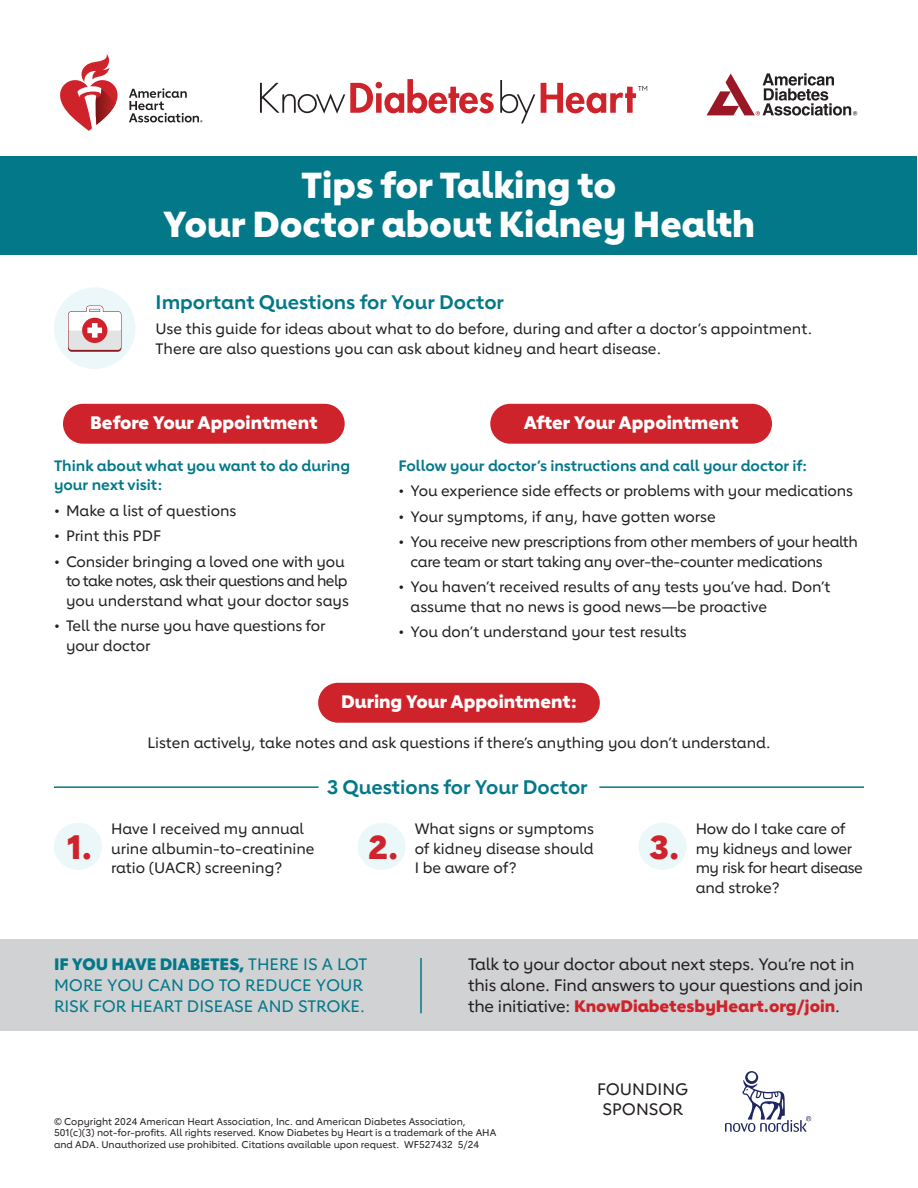
<style>
.page{position:relative;width:918px;height:1188px;background:#fff}
.page>*{position:absolute;margin:0;border:0;box-sizing:border-box;transform-origin:0 0}
.t1{font:800 36px "Lub Dub";color:#fff}
.t2{font:800 33px "Lub Dub";color:#ce232a}
.H2{font:700 19.5px "Lub Dub";color:#037889}
.Body{font:800 18px "Lub Dub";color:#fff}
.CTA{font:500 16.5px/21px "Lub Dub";letter-spacing:-.01em;color:#231f20}
.CTA-2{font:500 16.5px/21px "Lub Dub";color:#037889}
.Body-2{font:500 16.5px/19.5px "Lub Dub";color:#231f20;text-align:center}
.Body-3{font:500 15px/19.5px "Lub Dub";letter-spacing:-.005em;color:#231f20}
.Body-4{font:500 15px/19.5px "Lub Dub";letter-spacing:-.025em;color:#231f20}
.Body-5{font:700 15px/19.5px "Lub Dub";color:#037889}
._10_copyright_med{font:500 9.75px/11.2px "Lub Dub";color:#231f20}
.s1{font-weight:800}
.s2{font-weight:800;color:#ce232a}
</style>
<div class="page">
<div style="left:1px;top:157px;width:916px;height:98px;background:#037889"></div>
<div style="left:54px;top:823px;width:48px;height:47px;background:#ebf7f9;border-radius:50%"></div>
<div style="left:358px;top:823px;width:48px;height:47px;background:#ebf7f9;border-radius:50%"></div>
<div style="left:639px;top:823px;width:48px;height:47px;background:#ebf7f9;border-radius:50%"></div>
<div style="left:54px;top:287px;width:81px;height:82px;background:#ebf7f9;border-radius:50%"></div>
<svg style="left:68px;top:306px;width:53px;height:46px;background:#e5c4c7"></svg>
<div style="left:63px;top:404px;width:282px;height:40px;background:#ce232a;border-radius:20px"></div>
<div style="left:318px;top:683px;width:282px;height:40px;background:#ce232a;border-radius:20px"></div>
<div style="left:490px;top:404px;width:282px;height:40px;background:#ce232a;border-radius:20px"></div>
<hr style="left:54px;top:786px;width:265px;height:2px;background:#037889">
<hr style="left:599px;top:786px;width:265px;height:2px;background:#037889">
<div style="left:0;top:940px;width:918px;height:91px;background:#d1d2d4"></div>
<hr style="left:420px;top:958px;width:2px;height:55px;background:#037889">
<svg style="left:725px;top:1071px;width:86px;height:61px"></svg>
<svg style="left:260px;top:79px;width:234px;height:35px"></svg>
<svg style="left:500px;top:80px;width:35px;height:43px"></svg>
<svg style="left:541px;top:83px;width:106px;height:30px"></svg>
<svg style="left:129px;top:88px;width:73px;height:34px"></svg>
<svg style="left:60px;top:54px;width:58px;height:77px"></svg>
<svg style="left:707px;top:73px;width:150px;height:43px"></svg>
<h1 class="t1" style="left:302px;top:163px;width:316px">Tips for Talking to</h1>
<h1 class="t1" style="left:163px;top:202px;width:594px">Your Doctor about Kidney Health</h1>
<p class="H2" style="left:156px;top:290px;width:350px">Important Questions for Your Doctor</p>
<p class="Body-3" style="left:156px;top:319px;width:658px">Use this guide for ideas about what to do before, during and after a doctor’s appointment.<br>There are also questions you can ask about kidney and heart disease.</p>
<p class="Body" style="left:90px;top:412px;width:229px">Before Your Appointment</p>
<p class="Body-5" style="left:54px;top:455px;width:298px">Think about what you want to do during your next visit:</p>
<p class="Body-3" style="left:54px;top:500px;width:184px">• Make a list of questions</p>
<p class="Body-3" style="left:54px;top:526px;width:109px">• Print this PDF</p>
<p class="Body-3" style="left:66px;top:551px;width:284px;text-indent:-12px">• Consider bringing a loved one with you to take notes, ask their questions and help you understand what your doctor says</p>
<p class="Body-3" style="left:66px;top:616px;width:261px;text-indent:-12px">• Tell the nurse you have questions for your doctor</p>
<p class="Body" style="left:524px;top:412px;width:216px">After Your Appointment</p>
<p class="Body-5" style="left:399px;top:455px;width:410px">Follow your doctor’s instructions and call your doctor if:</p>
<p class="Body-3" style="left:399px;top:481px;width:456px">• You experience side effects or problems with your medications</p>
<p class="Body-3" style="left:399px;top:506px;width:319px">• Your symptoms, if any, have gotten worse</p>
<p class="Body-4" style="left:411px;top:532px;width:449px;text-indent:-12px">• You receive new prescriptions from other members of your health care team or start taking any over-the-counter medications</p>
<p class="Body-3" style="left:411px;top:577px;width:421px;text-indent:-12px">• You haven’t received results of any tests you’ve had. Don’t assume that no news is good news—be proactive</p>
<p class="Body-3" style="left:399px;top:622px;width:290px">• You don’t understand your test results</p>
<p class="Body" style="left:341px;top:691px;width:237px">During Your Appointment:</p>
<p class="Body-3" style="left:148px;top:733px;width:624px">Listen actively, take notes and ask questions if there’s anything you don’t understand.</p>
<p class="H2" style="left:327px;top:775px;width:263px">3 Questions for Your Doctor</p>
<p class="Body-3" style="left:111px;top:819px;width:205px">Have I received my annual urine albumin-to-creatinine ratio (UACR) screening?</p>
<p class="Body-3" style="left:415px;top:819px;width:181px;text-align:justify">What signs or symptoms of kidney disease should I be aware of?</p>
<p class="Body-3" style="left:696px;top:819px;width:169px">How do I take care of my kidneys and lower my risk for heart disease and stroke?</p>
<p class="t2" style="left:67px;top:827px;width:27px">1.</p>
<p class="t2" style="left:368px;top:827px;width:32px">2.</p>
<p class="t2" style="left:649px;top:827px;width:32px">3.</p>
<p class="CTA-2" style="left:54px;top:954px;width:315px"><span class="s1">IF YOU HAVE DIABETES,</span> THERE IS A LOT<br>MORE YOU CAN DO TO REDUCE YOUR<br>RISK FOR HEART DISEASE AND STROKE.</p>
<p class="CTA" style="left:468px;top:954px;width:397px">Talk to your doctor about next steps. You’re not in this alone. Find answers to your questions and join the initiative: <span class="s2">KnowDiabetesbyHeart.org/join</span>.</p>
<p class="Body-2" style="left:597px;top:1079px;width:93px">FOUNDING<br>SPONSOR</p>
<p class="_10_copyright_med" style="left:54px;top:1116px;width:444px">© Copyright 2024 American Heart Association, Inc. and American Diabetes Association,<br>501(c)(3) not-for-profits. All rights reserved. Know Diabetes by Heart is a trademark of the AHA and ADA. Unauthorized use prohibited. Citations available upon request. WF527432 5/24</p>
</div>
